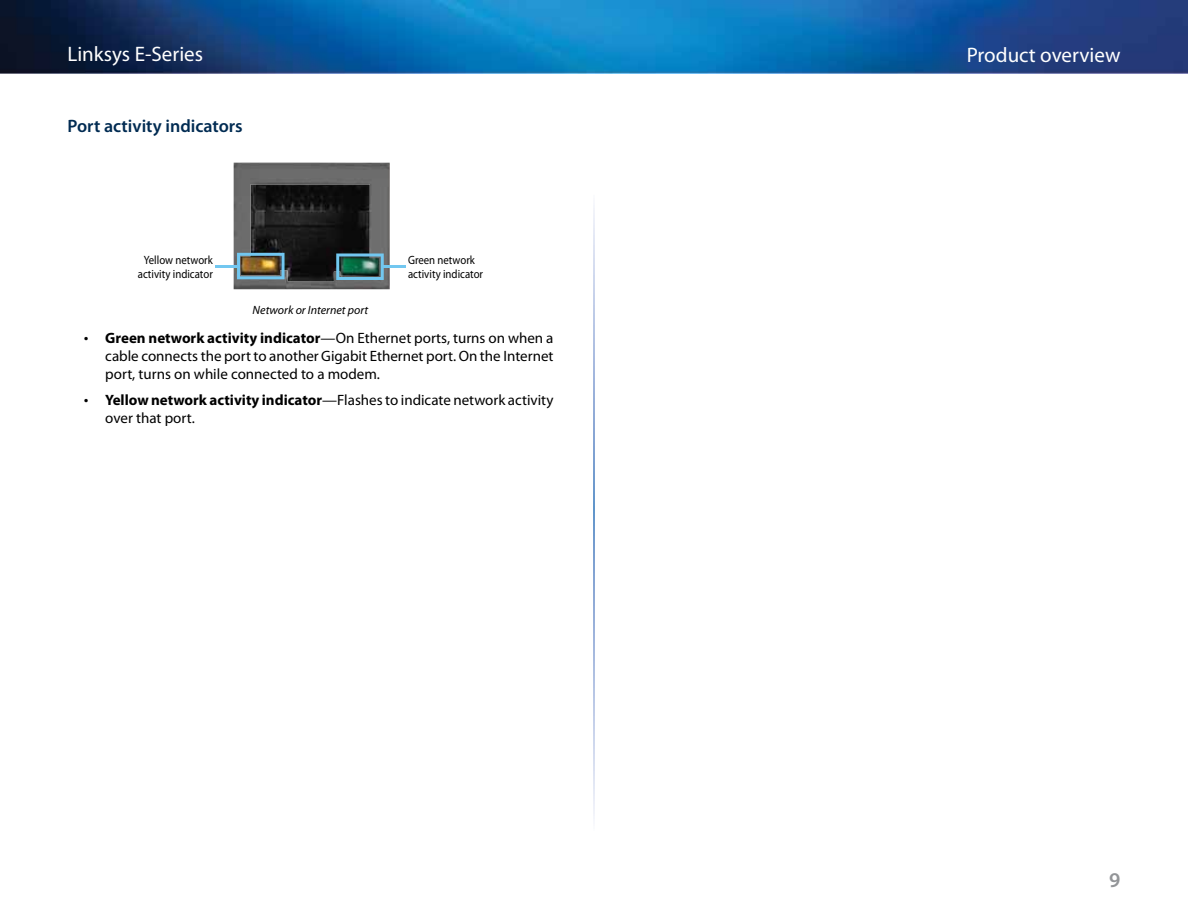
<style>
.page{position:relative;width:1188px;height:918px;background:#fff}
.page>*{position:absolute;margin:0;border:0;box-sizing:border-box;transform-origin:0 0}
.t1{font:21px "Myriad Pro";color:#fff}
.t2{font:600 21px "Myriad Pro";color:#939598}
.t3{font:600 18px "Myriad Pro";color:#002b52}
.t4{font:15px/18px "Myriad Pro";color:#000;text-align:justify}
.t5{font:12px/13.5px "Myriad Pro";color:#000;scale:.9 1}
.t6{font:italic 12px "Myriad Pro";color:#000}
.s1{font-family:"Times New Roman";font-size:13.5px}
.s2{font-weight:700}
</style>
<div class="page">
<img style="left:0;top:0;width:1188px;height:73px">
<hr style="left:215px;top:265px;width:24px;height:3px;background:#72c7f0">
<svg style="left:233px;top:162px;width:157px;height:127px;background:#414645"></svg>
<hr style="left:382px;top:265px;width:24px;height:3px;background:#72c7f0">
<h1 class="t1" style="left:68px;top:43px;width:137px">Linksys E-Series</h1>
<h1 class="t1" style="left:967px;top:43px;width:155px">Product overview</h1>
<p class="t3" style="left:68px;top:116px;width:177px">Port activity indicators</p>
<p class="t5" style="left:138px;top:254px;width:85px;text-align:center">Yellow network activity indicator</p>
<p class="t5" style="left:408px;top:254px;width:85px">Green network activity indicator</p>
<p class="t6" style="left:253px;top:303px;width:117px">Network or Internet port</p>
<p class="t4" style="left:105px;top:330px;width:450px;text-indent:-22px"><span class="s1">•</span> <span class="s2">Green network activity indicator</span>—On Ethernet ports, turns on when a cable connects the port to another Gigabit Ethernet port. On the Internet port, turns on while connected to a modem.</p>
<p class="t4" style="left:105px;top:391px;width:450px;text-indent:-22px"><span class="s1">•</span> <span class="s2">Yellow network activity indicator</span>—Flashes to indicate network activity over that port.</p>
<h1 class="t2" style="left:1109px;top:869px;width:13px">9</h1>
</div>
